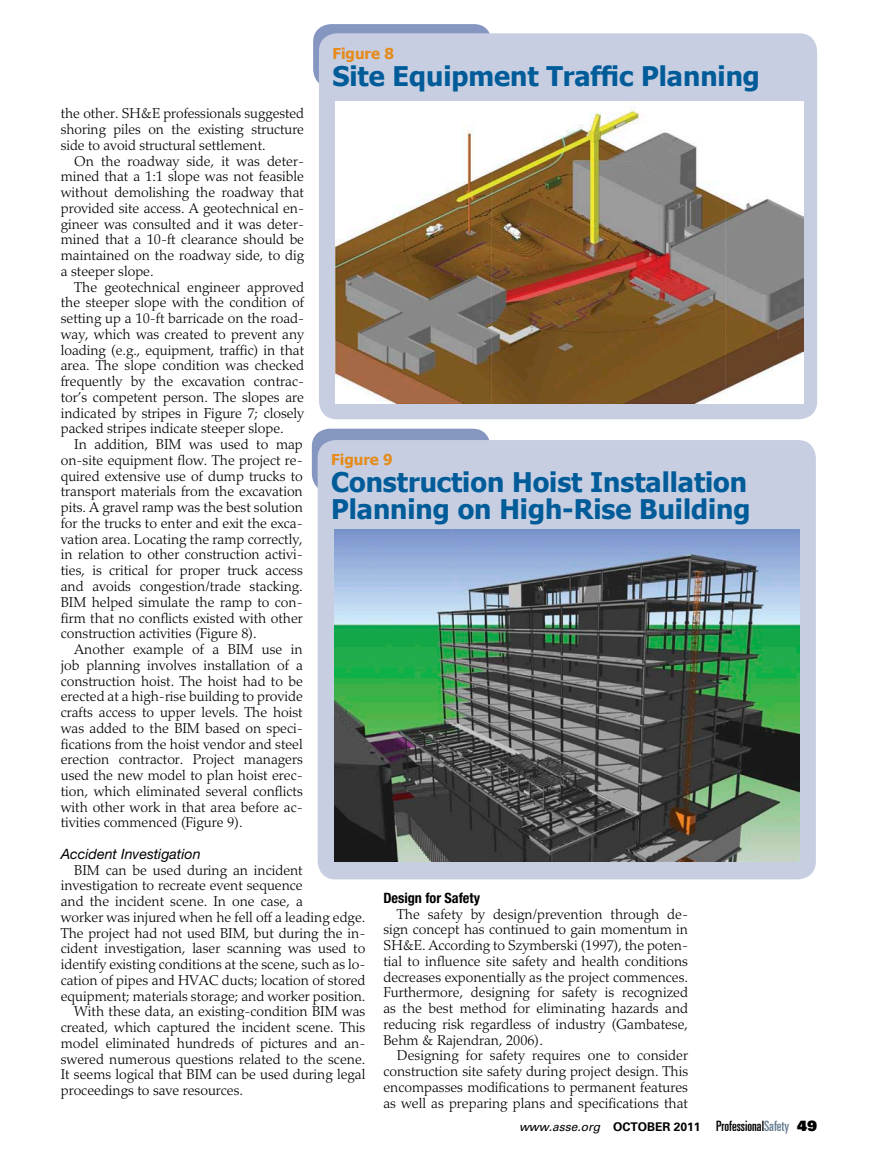
<style>
.page{position:relative;width:878px;height:1175px;background:#fff}
.page>*{position:absolute;margin:0;border:0;box-sizing:border-box;transform-origin:0 0}
.t1{font:700 27px/27px "Tahoma";color:#005c99}
.t2{font:700 15px "Tahoma";color:#e58b1b}
.t3{font:300 14.25px/15.8px "Palatino LT Std";color:#000;text-align:justify}
.t4{font:italic 14.25px "Helvetica Neue LT Std";color:#000}
.t5{font:700 condensed 14.25px "Helvetica Neue LT Std";color:#000}
.t6{font:italic 12px "Univers";color:#000}
.s1{font-weight:700;font-style:normal}
.s2{font-style:normal;font-stretch:ultra-condensed;font-size:14.25px}
.s3{font-style:normal;font-stretch:ultra-condensed;font-size:14.25px;color:#657c91}
.s4{font-weight:900;font-style:normal;font-size:14.25px}
</style>
<div class="page">
<div style="left:313px;top:24px;width:178px;height:63px;background:#8597c1;border-radius:18px"></div>
<div style="left:319px;top:33px;width:498px;height:386px;background:#c7cee2;border-radius:18px"></div>
<img style="left:336px;top:101px;width:467px;height:303px">
<div style="left:312px;top:428px;width:178px;height:64px;background:#8597c1;border-radius:18px"></div>
<div style="left:317px;top:440px;width:498px;height:439px;background:#c7cee2;border-radius:18px"></div>
<img style="left:334px;top:529px;width:465px;height:333px">
<p class="t2" style="left:332px;top:43px;width:63px">Figure 8</p>
<h1 class="t1" style="left:332px;top:61px;width:429px">Site Equipment Traffic Planning</h1>
<p class="t3" style="left:61px;top:106px;width:245px">the other. SH&amp;E professionals suggested shoring piles on the existing structure side to avoid structural settlement.</p>
<p class="t3" style="left:61px;top:153px;width:245px;text-indent:13px">On the roadway side, it was deter&shy;mined that a 1:1 slope was not feasible without demolishing the roadway that provided site access. A geotechnical en&shy;gineer was consulted and it was deter&shy;mined that a 10-ft clearance should be maintained on the roadway side, to dig a steeper slope.</p>
<p class="t3" style="left:61px;top:279px;width:245px;text-indent:13px">The geotechnical engineer approved the steeper slope with the condition of setting up a 10-ft barricade on the road&shy;way, which was created to prevent any loading (e.g., equipment, traffic) in that area. The slope condition was checked frequently by the excavation contrac&shy;tor’s competent person. The slopes are indicated by stripes in Figure 7; closely packed stripes indicate steeper slope.</p>
<p class="t3" style="left:61px;top:437px;width:243px;text-indent:13px">In addition, BIM was used to map on-site equipment flow. The project re&shy;quired extensive use of dump trucks to transport materials from the excavation pits. A gravel ramp was the best solution for the trucks to enter and exit the exca&shy;vation area. Locating the ramp correctly, in relation to other construction activi&shy;ties, is critical for proper truck access and avoids congestion/trade stacking.<br>BIM helped simulate the ramp to con&shy;firm that no conflicts existed with other construction activities (Figure 8).</p>
<p class="t3" style="left:61px;top:641px;width:243px;text-indent:13px">Another example of a BIM use in job planning involves installation of a construction hoist. The hoist had to be erected at a high-rise building to provide crafts access to upper levels. The hoist was added to the BIM based on speci&shy;fications from the hoist vendor and steel erection contractor. Project managers used the new model to plan hoist erec&shy;tion, which eliminated several conflicts with other work in that area before ac&shy;tivities commenced (Figure 9).</p>
<p class="t4" style="left:61px;top:845px;width:141px">Accident Investigation</p>
<p class="t3" style="left:74px;top:862px;width:230px">BIM can be used during an incident</p>
<p class="t3" style="left:61px;top:877px;width:243px">investigation to recreate event sequence</p>
<p class="t3" style="left:61px;top:893px;width:243px">and the incident scene. In one case, a</p>
<p class="t3" style="left:61px;top:909px;width:306px">worker was injured when he fell off a leading edge.</p>
<p class="t3" style="left:61px;top:925px;width:306px">The project had not used BIM, but during the in-</p>
<p class="t3" style="left:61px;top:940px;width:306px">cident investigation, laser scanning was used to</p>
<p class="t3" style="left:61px;top:956px;width:306px">identify existing conditions at the scene, such as lo-</p>
<p class="t3" style="left:61px;top:972px;width:306px">cation of pipes and HVAC ducts; location of stored</p>
<p class="t3" style="left:61px;top:988px;width:306px">equipment; materials storage; and worker position.</p>
<p class="t3" style="left:74px;top:1003px;width:292px">With these data, an existing-condition BIM was</p>
<p class="t3" style="left:61px;top:1019px;width:306px">created, which captured the incident scene. This</p>
<p class="t3" style="left:61px;top:1035px;width:306px">model eliminated hundreds of pictures and an-</p>
<p class="t3" style="left:61px;top:1051px;width:306px">swered numerous questions related to the scene.</p>
<p class="t3" style="left:61px;top:1066px;width:306px">It seems logical that BIM can be used during legal</p>
<p class="t3" style="left:61px;top:1082px;width:184px">proceedings to save resources.</p>
<p class="t2" style="left:331px;top:449px;width:63px">Figure 9</p>
<h1 class="t1" style="left:331px;top:467px;width:421px">Construction Hoist Installation<br>Planning on High-Rise Building</h1>
<p class="t5" style="left:383px;top:889px;width:98px">Design for Safety</p>
<p class="t3" style="left:383px;top:906px;width:306px;text-indent:13px">The safety by design/prevention through de&shy;sign concept has continued to gain momentum in SH&amp;E. According to Szymberski (1997), the poten&shy;tial to influence site safety and health conditions decreases exponentially as the project commences.<br>Furthermore, designing for safety is recognized as the best method for eliminating hazards and reducing risk regardless of industry (Gambatese, Behm &amp; Rajendran, 2006).</p>
<p class="t3" style="left:383px;top:1047px;width:306px;text-indent:13px">Designing for safety requires one to consider construction site safety during project design. This encompasses modifications to permanent features as well as preparing plans and specifications that</p>
<p class="t6" style="left:519px;top:1119px;width:299px">www.asse.org <span class="s1">OCTOBER 2011</span> <span class="s2">Professional</span><span class="s3">Safety</span> <span class="s4">49</span></p>
</div>
